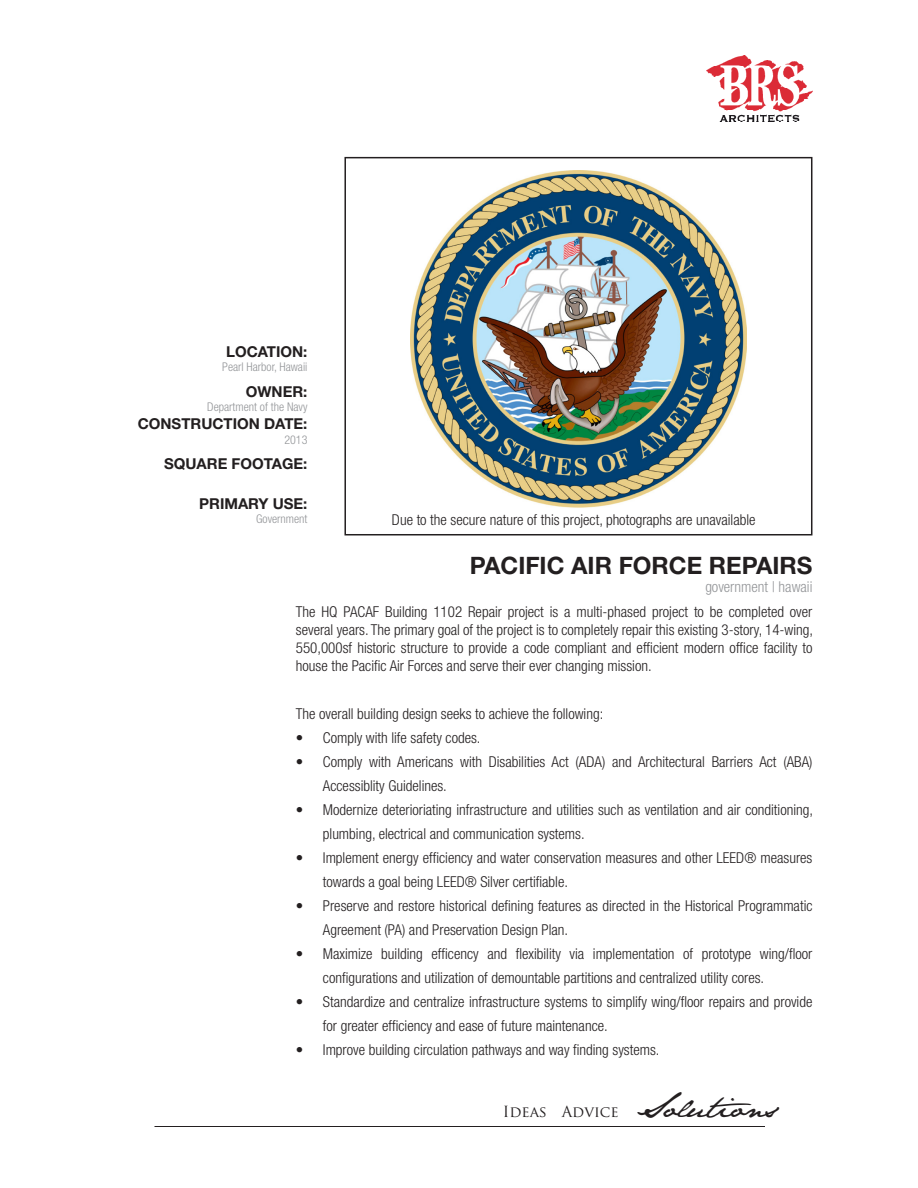
<style>
.page{position:relative;width:918px;height:1188px;background:#fff}
.page>*{position:absolute;margin:0;border:0;box-sizing:border-box;transform-origin:0 0}
.t1{font:700 24px "Helvetica Neue LT Std";color:#231f20}
.t2{font:300 condensed 15px/24px "Helvetica Neue LT Std";color:#231f20}
.t3{font:700 15px "Helvetica Neue LT Std";color:#231f20}
.t4{font:15px "Trajan Pro";color:#231f20}
.t5{font:300 condensed 15px "Helvetica Neue LT Std";color:#939598}
.t6{font:300 condensed 12px "Helvetica Neue LT Std";color:#939598}
.s1{font-family:"Jane Austen";font-size:28.5px}
</style>
<div class="page">
<img style="left:706px;top:56px;width:106px;height:66px">
<hr style="left:154px;top:1126px;width:611px;height:1px;background:#231f20">
<div style="left:344px;top:157px;width:468px;height:378px;border:2px solid #231f20"></div>
<img style="left:410px;top:171px;width:337px;height:337px">
<p class="t3" style="left:226px;top:342px;width:83px">LOCATION:</p>
<p class="t6" style="left:222px;top:360px;width:87px">Pearl Harbor, Hawaii</p>
<p class="t3" style="left:246px;top:382px;width:63px">OWNER:</p>
<p class="t6" style="left:207px;top:400px;width:102px">Department of the Navy</p>
<p class="t3" style="left:138px;top:415px;width:171px">CONSTRUCTION DATE:</p>
<p class="t6" style="left:284px;top:432px;width:25px">2013</p>
<p class="t3" style="left:164px;top:454px;width:145px">SQUARE FOOTAGE:</p>
<p class="t3" style="left:199px;top:494px;width:110px">PRIMARY USE:</p>
<p class="t6" style="left:256px;top:512px;width:53px">Government</p>
<p class="t2" style="left:392px;top:508px;width:365px">Due to the secure nature of this project, photographs are unavailable</p>
<p class="t1" style="left:470px;top:550px;width:344px">PACIFIC AIR FORCE REPAIRS</p>
<p class="t5" style="left:705px;top:578px;width:109px">government | hawaii</p>
<p class="t2" style="left:296px;top:602px;width:519px;line-height:18px;text-align:justify">The HQ PACAF Building 1102 Repair project is a multi-phased project to be completed over several years. The primary goal of the project is to completely repair this existing 3-story, 14-wing, 550,000sf historic structure to provide a code compliant and efficient modern office facility to house the Pacific Air Forces and serve their ever changing mission.</p>
<p class="t2" style="left:296px;top:701px;width:309px">The overall building design seeks to achieve the following:</p>
<p class="t2" style="left:296px;top:725px;width:186px">• Comply with life safety codes.</p>
<p class="t2" style="left:323px;top:749px;width:491px;text-indent:-27px">• Comply with Americans with Disabilities Act (ADA) and Architectural Barriers Act (ABA)<br>Accessiblity Guidelines.</p>
<p class="t2" style="left:323px;top:797px;width:492px;text-indent:-27px">• Modernize deterioriating infrastructure and utilities such as ventilation and air conditioning, plumbing, electrical and communication systems.</p>
<p class="t2" style="left:323px;top:845px;width:491px;text-indent:-27px">• Implement energy efficiency and water conservation measures and other LEED® measures towards a goal being LEED® Silver certifiable.</p>
<p class="t2" style="left:323px;top:893px;width:491px;text-indent:-27px">• Preserve and restore historical defining features as directed in the Historical Programmatic<br>Agreement (PA) and Preservation Design Plan.</p>
<p class="t2" style="left:323px;top:941px;width:491px;text-indent:-27px">• Maximize building efficency and flexibility via implementation of prototype wing/floor configurations and utilization of demountable partitions and centralized utility cores.</p>
<p class="t2" style="left:323px;top:989px;width:491px;text-indent:-27px">• Standardize and centralize infrastructure systems to simplify wing/floor repairs and provide for greater efficiency and ease of future maintenance.</p>
<p class="t2" style="left:296px;top:1037px;width:365px">• Improve building circulation pathways and way finding systems.</p>
<p class="t4" style="left:503px;top:1102px;width:276px">Ideas Advice <span class="s1">Solutions</span></p>
</div>
